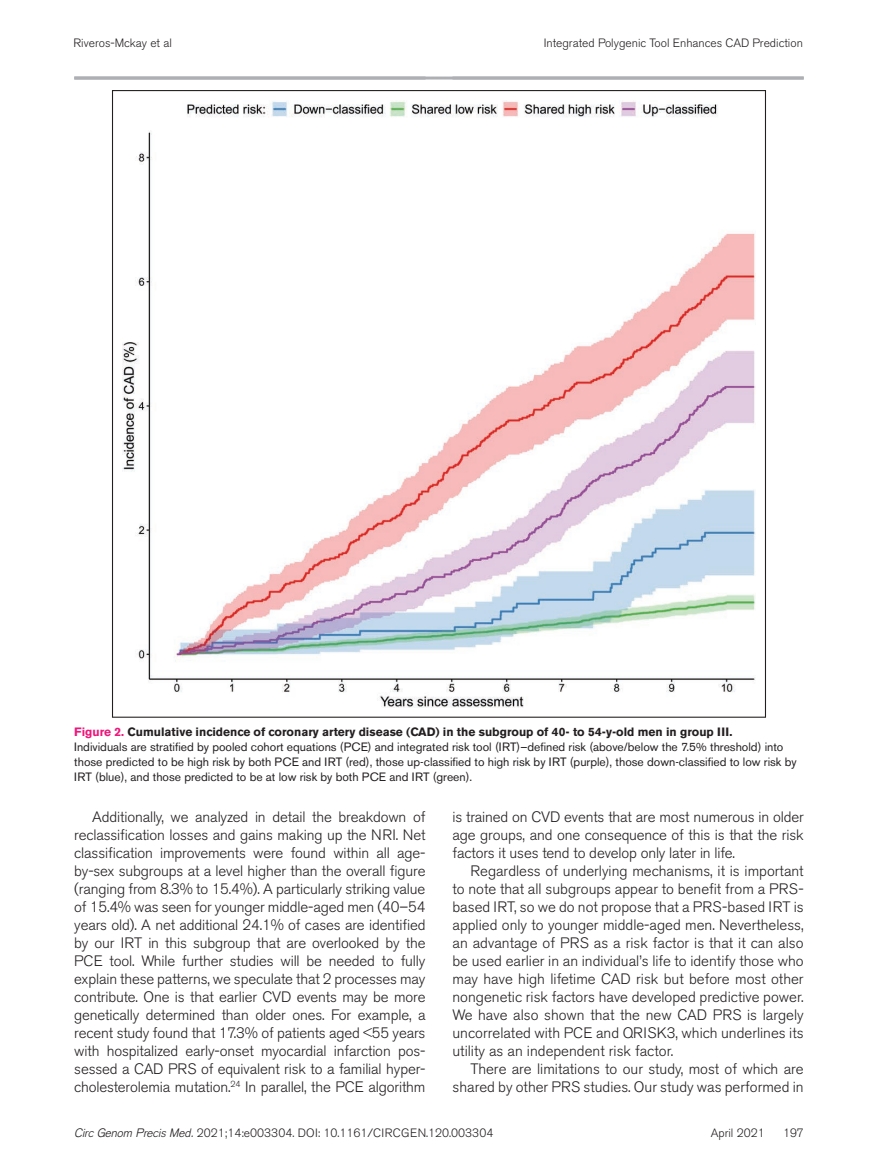
<style>
.page{position:relative;width:878px;height:1175px;background:#fff}
.page>*{position:absolute;margin:0;border:0;box-sizing:border-box;transform-origin:0 0}
.t1{font:300 15px/18px "Akzidenz Grotesk BE";color:#231f20;text-align:justify}
.t2{font:12px/15px "Akzidenz Grotesk BE";color:#231f20}
.t3{font:300 12px "Akzidenz Grotesk BE";color:#231f20}
.s1{font-weight:700;color:#ee177a}
.s2{font-weight:700}
.s3{font-size:12.75px}
.s4{font-family:"Akzidenz Grotesk";font-style:italic}
</style>
<div class="page">
<hr style="left:74px;top:76px;width:729px;height:4px;background:#b9babe">
<svg style="left:112px;top:90px;width:654px;height:628px"></svg>
<p class="t3" style="left:74px;top:36px;width:100px">Riveros-Mckay et al</p>
<p class="t3" style="left:543px;top:36px;width:261px">Integrated Polygenic Tool Enhances CAD Prediction</p>
<p class="t2" style="left:74px;top:724px;width:724px"><span class="s1">Figure 2.</span> <span class="s2">Cumulative incidence of coronary artery disease (CAD) in the subgroup of 40- to 54-y-old men in group III.<br></span>Individuals are stratified by pooled cohort equations (PCE) and integrated risk tool (IRT)–defined risk (above/below the 7.5% threshold) into those predicted to be high risk by both PCE and IRT (red), those up-classified to high risk by IRT (purple), those down-classified to low risk by IRT (blue), and those predicted to be at low risk by both PCE and IRT (green).</p>
<p class="t1" style="left:74px;top:808px;width:353px;text-indent:18px">Additionally, we analyzed in detail the breakdown of reclassification losses and gains making up the NRI. Net classification improvements were found within all age&shy;by-sex subgroups at a level higher than the overall figure (ranging from 8.3% to 15.4%). A particularly striking value of 15.4% was seen for younger middle-aged men (40–54 years old). A net additional 24.1% of cases are identified by our IRT in this subgroup that are overlooked by the PCE tool. While further studies will be needed to fully explain these patterns, we speculate that 2 processes may contribute. One is that earlier CVD events may be more genetically determined than older ones. For example, a recent study found that 17.3% of patients aged <span class="s3">&lt;</span>55 years with hospitalized early-onset myocardial infarction pos&shy;sessed a CAD PRS of equivalent risk to a familial hyper&shy;cholesterolemia mutation.<sup>24</sup> In parallel, the PCE algorithm</p>
<p class="t1" style="left:452px;top:808px;width:353px">is trained on CVD events that are most numerous in older age groups, and one consequence of this is that the risk factors it uses tend to develop only later in life.</p>
<p class="t1" style="left:452px;top:862px;width:353px;text-indent:18px">Regardless of underlying mechanisms, it is important to note that all subgroups appear to benefit from a PRS&shy;based IRT, so we do not propose that a PRS-based IRT is applied only to younger middle-aged men. Nevertheless, an advantage of PRS as a risk factor is that it can also be used earlier in an individual’s life to identify those who may have high lifetime CAD risk but before most other nongenetic risk factors have developed predictive power.<br>We have also shown that the new CAD PRS is largely uncorrelated with PCE and QRISK3, which underlines its utility as an independent risk factor.</p>
<p class="t1" style="left:452px;top:1060px;width:353px;text-align:right">There are limitations to our study, most of which are shared by other PRS studies. Our study was performed in</p>
<p class="t3" style="left:74px;top:1126px;width:421px"><span class="s4">Circ Genom Precis Med.</span> 2021;14:e003304. DOI: 10.1161/CIRCGEN.120.003304</p>
<p class="t3" style="left:710px;top:1126px;width:55px">April 2021</p>
<p class="t3" style="left:783px;top:1126px;width:22px">197</p>
</div>
